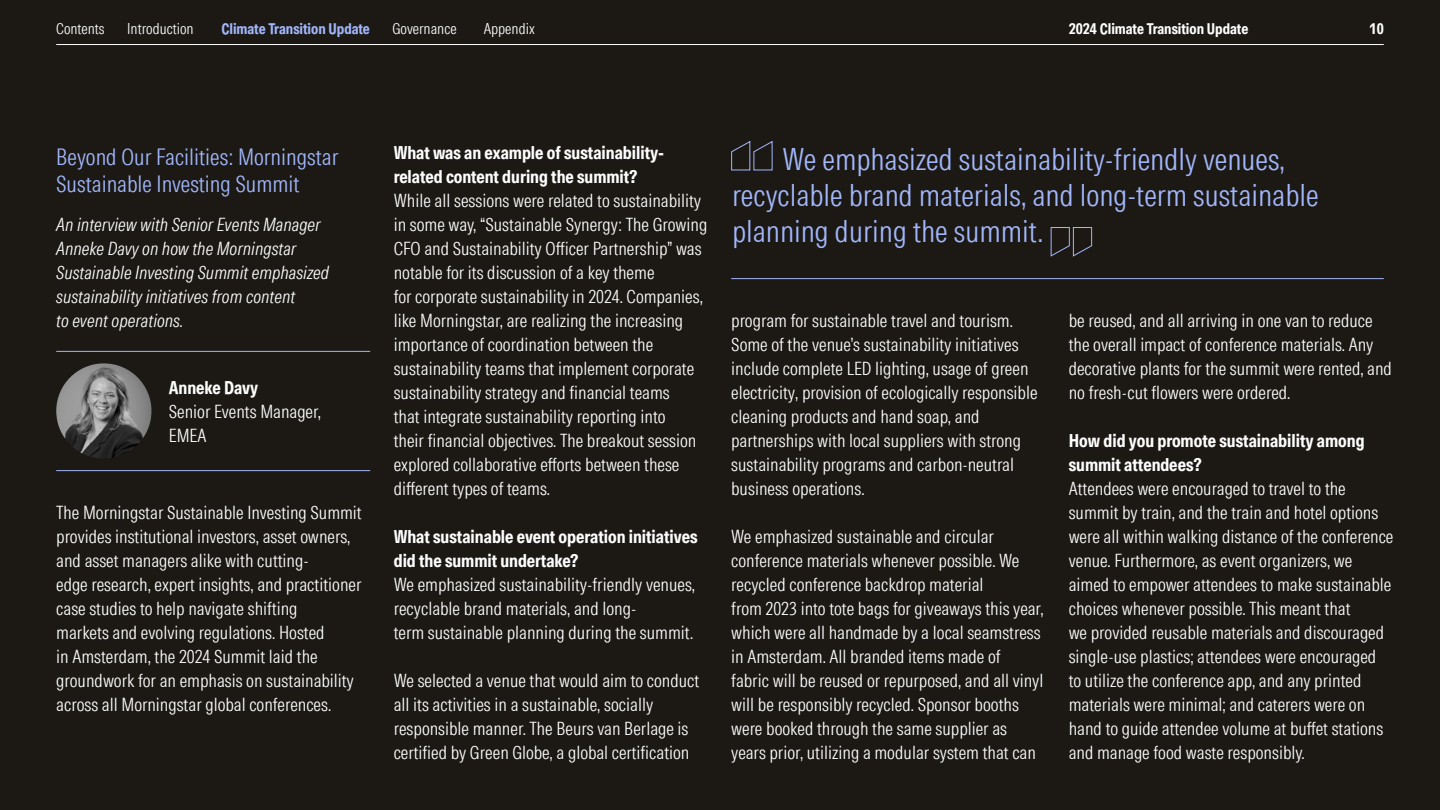
<style>
.page{position:relative;width:1440px;height:810px;background:#1c1915}
.page>*{position:absolute;margin:0;border:0;box-sizing:border-box;transform-origin:0 0}
.t1{font:30px/36px "MORN Intrinsic";color:#a2b7fb}
.t2{font:22.5px/27px "MORN Intrinsic";color:#a2b7fb}
.t3{font:18px/24px "MORN Intrinsic";color:#fff}
.t4{font:700 18px/24px "MORN Intrinsic";color:#fff}
.t5{font:italic 18px/24px "MORN Intrinsic";color:#fff}
.t6{font:15px "MORN Intrinsic";color:#fff}
.t7{font:700 15px "MORN Intrinsic";color:#fff}
.t8{font:700 15px "MORN Intrinsic";color:#a2b7fb}
</style>
<div class="page">
<hr style="left:56px;top:44px;width:1328px;height:1px;background:#fff">
<hr style="left:56px;top:351px;width:314px;height:1px;background:#a2b7fb">
<hr style="left:56px;top:470px;width:314px;height:1px;background:#a2b7fb">
<img style="left:56px;top:363px;width:96px;height:96px;border-radius:48px">
<hr style="left:731px;top:278px;width:653px;height:1px;background:#a2b7fb">
<svg style="left:731px;top:141px;width:42px;height:30px"></svg>
<svg style="left:1050px;top:227px;width:43px;height:30px"></svg>
<p class="t6" style="left:56px;top:18px;width:50px">Contents</p>
<p class="t6" style="left:127px;top:18px;width:68px">Introduction</p>
<p class="t8" style="left:221px;top:18px;width:150px">Climate Transition Update</p>
<p class="t6" style="left:392px;top:18px;width:66px">Governance</p>
<p class="t6" style="left:484px;top:18px;width:52px">Appendix</p>
<p class="t7" style="left:1069px;top:18px;width:181px">2024 Climate Transition Update</p>
<p class="t7" style="left:1370px;top:18px;width:16px">10</p>
<p class="t2" style="left:56px;top:142px;width:284px">Beyond Our Facilities: Morningstar<br>Sustainable Investing Summit</p>
<p class="t5" style="left:56px;top:212px;width:275px">An interview with Senior Events Manager Anneke Davy on how the Morningstar Sustainable Investing Summit emphasized sustainability initiatives from content<br>to event operations.</p>
<p class="t4" style="left:169px;top:375px;width:91px">Anneke Davy</p>
<p class="t3" style="left:169px;top:399px;width:154px">Senior Events Manager,<br>EMEA</p>
<p class="t3" style="left:56px;top:500px;width:307px">The Morningstar Sustainable Investing Summit provides institutional investors, asset owners, and asset managers alike with cutting-<br>edge research, expert insights, and practitioner case studies to help navigate shifting<br>markets and evolving regulations. Hosted<br>in Amsterdam, the 2024 Summit laid the groundwork for an emphasis on sustainability across all Morningstar global conferences.</p>
<p class="t4" style="left:394px;top:140px;width:272px">What was an example of sustainability&shy;related content during the summit?</p>
<p class="t3" style="left:394px;top:188px;width:315px">While all sessions were related to sustainability in some way, “Sustainable Synergy: The Growing CFO and Sustainability Officer Partnership” was notable for its discussion of a key theme<br>for corporate sustainability in 2024. Companies, like Morningstar, are realizing the increasing importance of coordination between the sustainability teams that implement corporate sustainability strategy and financial teams<br>that integrate sustainability reporting into<br>their financial objectives. The breakout session explored collaborative efforts between these different types of teams.</p>
<p class="t4" style="left:394px;top:524px;width:305px">What sustainable event operation initiatives did the summit undertake?</p>
<p class="t3" style="left:394px;top:572px;width:303px">We emphasized sustainability-friendly venues, recyclable brand materials, and long-<br>term sustainable planning during the summit.</p>
<p class="t3" style="left:394px;top:668px;width:307px">We selected a venue that would aim to conduct all its activities in a sustainable, socially responsible manner. The Beurs van Berlage is certified by Green Globe, a global certification</p>
<h1 class="t1" style="left:732px;top:141px;width:588px;text-indent:51px">We emphasized sustainability-friendly venues, recyclable brand materials, and long-term sustainable planning during the summit.</h1>
<p class="t3" style="left:731px;top:308px;width:308px">program for sustainable travel and tourism.<br>Some of the venue’s sustainability initiatives include complete LED lighting, usage of green electricity, provision of ecologically responsible cleaning products and hand soap, and partnerships with local suppliers with strong sustainability programs and carbon-neutral business operations.</p>
<p class="t3" style="left:731px;top:524px;width:314px">We emphasized sustainable and circular conference materials whenever possible. We recycled conference backdrop material<br>from 2023 into tote bags for giveaways this year, which were all handmade by a local seamstress in Amsterdam. All branded items made of<br>fabric will be reused or repurposed, and all vinyl will be responsibly recycled. Sponsor booths were booked through the same supplier as years prior, utilizing a modular system that can</p>
<p class="t3" style="left:1069px;top:308px;width:325px">be reused, and all arriving in one van to reduce the overall impact of conference materials. Any decorative plants for the summit were rented, and no fresh-cut flowers were ordered.</p>
<p class="t4" style="left:1069px;top:428px;width:297px">How did you promote sustainability among summit attendees?</p>
<p class="t3" style="left:1069px;top:476px;width:326px">Attendees were encouraged to travel to the summit by train, and the train and hotel options were all within walking distance of the conference venue. Furthermore, as event organizers, we aimed to empower attendees to make sustainable choices whenever possible. This meant that<br>we provided reusable materials and discouraged single-use plastics; attendees were encouraged<br>to utilize the conference app, and any printed materials were minimal; and caterers were on hand to guide attendee volume at buffet stations and manage food waste responsibly.</p>
</div>
